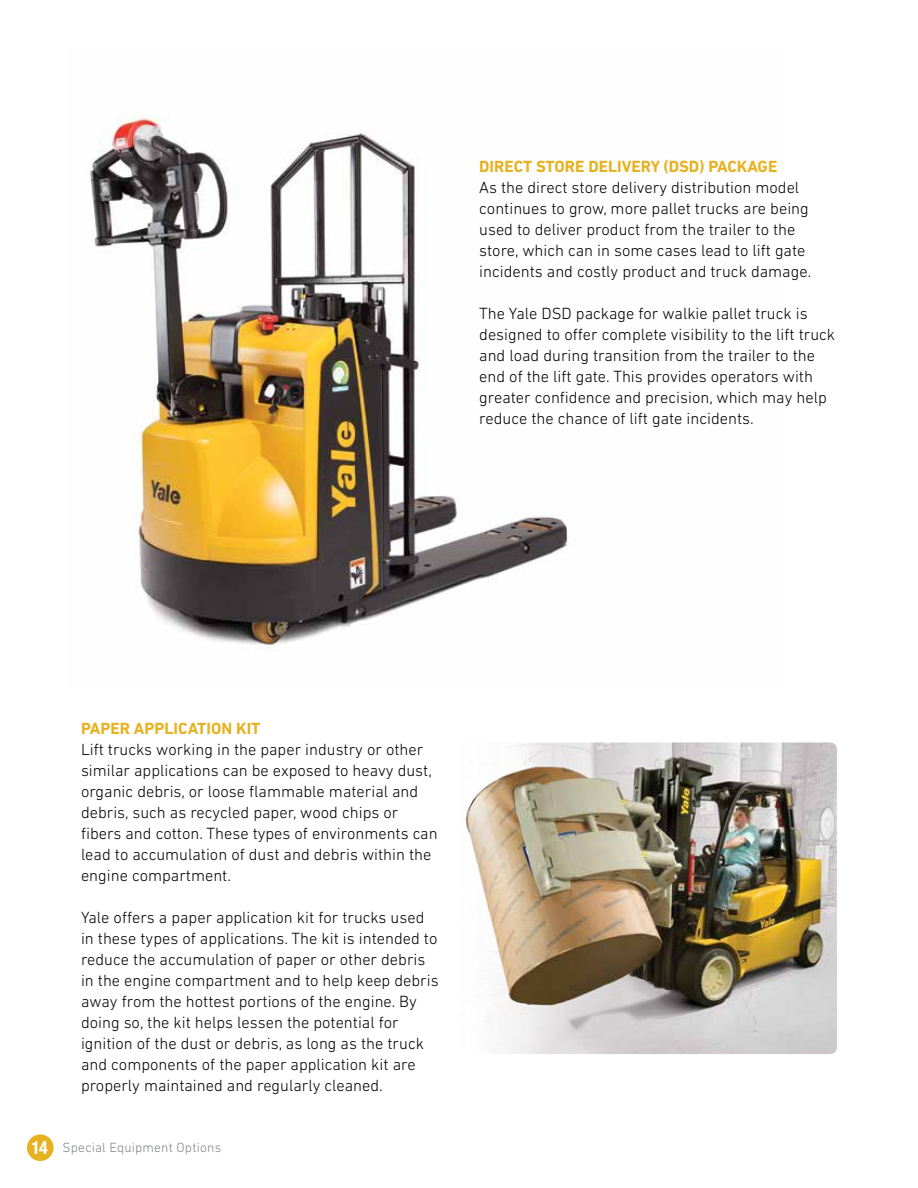
<style>
.page{position:relative;width:918px;height:1188px;background:#fff}
.page>*{position:absolute;margin:0;border:0;box-sizing:border-box;transform-origin:0 0}
.t1{font:700 condensed 18px "Helvetica Neue LT Std";color:#fff}
.t2{font:300 16.5px/21px "DIN Next LT Pro";color:#000}
.t3{font:700 16.5px "DIN Next LT Pro";color:#e6b222}
.t4{font:300 13.5px "DIN Next LT Pro";letter-spacing:.015em;color:#808285}
</style>
<div class="page">
<div style="left:27px;top:1134px;width:27px;height:27px;background:#e6b222;border-radius:50%"></div>
<img style="left:90px;top:116px;width:478px;height:535px">
<img style="left:465px;top:742px;width:372px;height:312px">
<p class="t3" style="left:479px;top:156px;width:300px">DIRECT STORE DELIVERY (DSD) PACKAGE</p>
<p class="t2" style="left:479px;top:176px;width:334px">As the direct store delivery distribution model continues to grow, more pallet trucks are being used to deliver product from the trailer to the store, which can in some cases lead to lift gate incidents and costly product and truck damage.</p>
<p class="t2" style="left:479px;top:302px;width:357px">The Yale DSD package for walkie pallet truck is designed to offer complete visibility to the lift truck and load during transition from the trailer to the end of the lift gate. This provides operators with greater confidence and precision, which may help reduce the chance of lift gate incidents.</p>
<p class="t3" style="left:81px;top:719px;width:181px">PAPER APPLICATION KIT</p>
<p class="t2" style="left:81px;top:739px;width:358px">Lift trucks working in the paper industry or other similar applications can be exposed to heavy dust, organic debris, or loose flammable material and debris, such as recycled paper, wood chips or fibers and cotton. These types of environments can lead to accumulation of dust and debris within the engine compartment.</p>
<p class="t2" style="left:81px;top:907px;width:359px">Yale offers a paper application kit for trucks used in these types of applications. The kit is intended to reduce the accumulation of paper or other debris in the engine compartment and to help keep debris away from the hottest portions of the engine. By doing so, the kit helps lessen the potential for ignition of the dust or debris, as long as the truck and components of the paper application kit are properly maintained and regularly cleaned.</p>
<p class="t1" style="left:32px;top:1137px;width:18px">14</p>
<p class="t4" style="left:63px;top:1139px;width:160px">Special Equipment Options</p>
</div>
